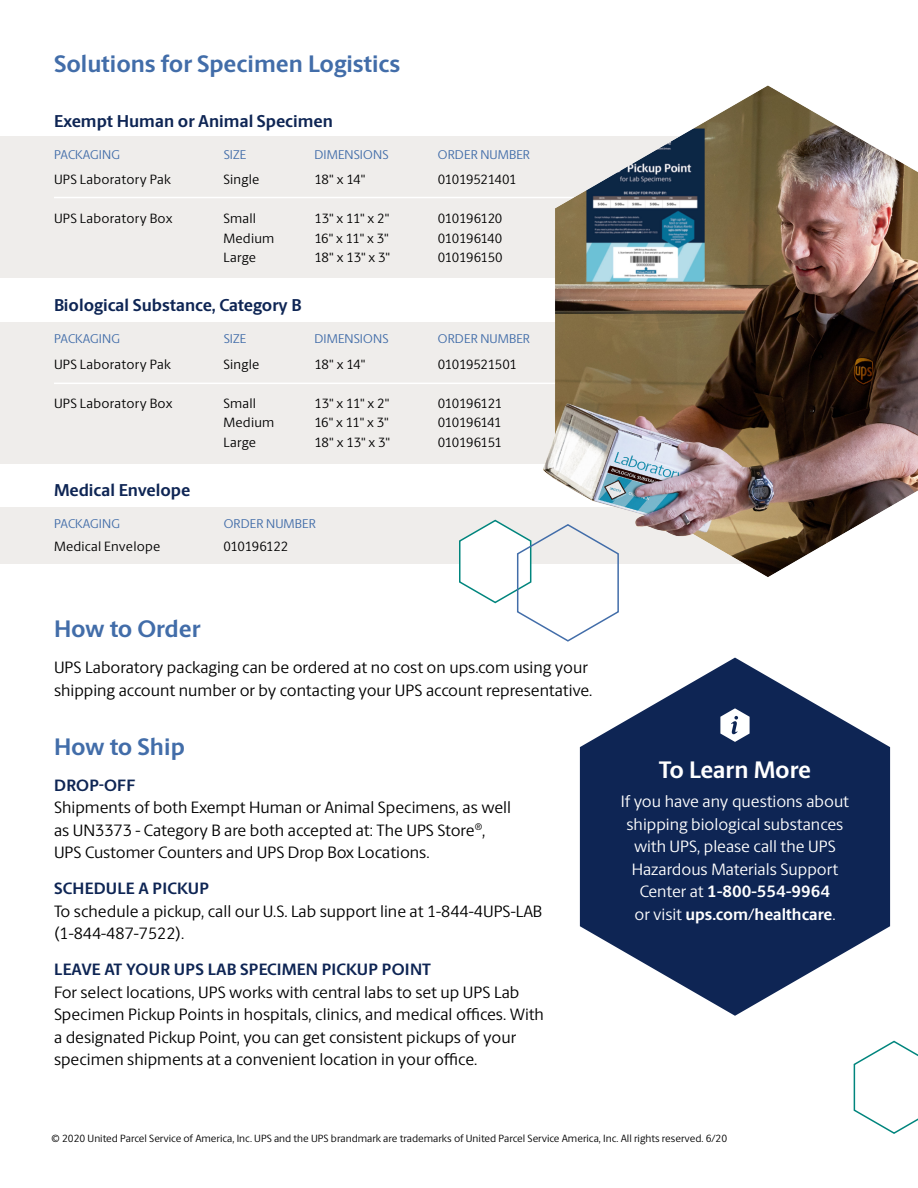
<style>
.page{position:relative;width:918px;height:1188px;background:#fff}
.page>*{position:absolute;margin:0;border:0;box-sizing:border-box;transform-origin:0 0}
.t1{font:700 24px "UPS Berlingske Sans";letter-spacing:-.005em;color:#426da9}
.t2{font:700 24px "UPS Berlingske Sans";letter-spacing:-.01em;color:#fff}
.t3{font:700 17.25px "UPS Berlingske Sans";color:#0e2554}
.t4{font:16.5px/22.5px "UPS Berlingske Sans";color:#000}
.t5{font:16.5px/22.5px "UPS Berlingske Sans";color:#fff;text-align:center}
.t6{font:700 16.5px "UPS Berlingske Sans";letter-spacing:.015em;color:#0e2554}
.t7{font:13.5px "UPS Berlingske Sans";letter-spacing:.005em;color:#000}
.t8{font:13.5px "UPS Berlingske Sans";letter-spacing:-.025em;color:#000}
.t9{font:13.5px "UPS Berlingske Sans";letter-spacing:-.035em;color:#000}
.t10{font:12.75px "UPS Berlingske Sans";letter-spacing:.01em;color:#426da9}
.t11{font:10.5px "UPS Berlingske Sans";color:#000}
.s1{font-weight:700}
</style>
<div class="page">
<svg style="left:580px;top:658px;width:310px;height:358px;fill:#0e2554"></svg>
<div style="left:0;top:136px;width:707px;height:142px;background:#efedeb"></div>
<hr style="left:54px;top:197px;width:522px;height:1px;background:#fff">
<div style="left:0;top:322px;width:664px;height:142px;background:#efedeb"></div>
<div style="left:0;top:507px;width:770px;height:56px;background:#efedeb"></div>
<svg style="left:853px;top:1040px;width:65px;height:94px"></svg>
<hr style="left:54px;top:383px;width:522px;height:1px;background:#fff">
<svg style="left:720px;top:708px;width:30px;height:34px"></svg>
<img style="left:543px;top:85px;width:375px;height:492px">
<svg style="left:458px;top:519px;width:162px;height:123px"></svg>
<p class="t1" style="left:54px;top:46px;width:348px">Solutions for Specimen Logistics</p>
<p class="t3" style="left:54px;top:108px;width:281px">Exempt Human or Animal Specimen</p>
<p class="t10" style="left:54px;top:146px;width:67px">PACKAGING</p>
<p class="t10" style="left:224px;top:146px;width:24px">SIZE</p>
<p class="t10" style="left:315px;top:146px;width:75px">DIMENSIONS</p>
<p class="t10" style="left:438px;top:146px;width:94px">ORDER NUMBER</p>
<p class="t7" style="left:54px;top:170px;width:118px">UPS Laboratory Pak</p>
<p class="t7" style="left:54px;top:209px;width:120px">UPS Laboratory Box</p>
<p class="t7" style="left:223px;top:170px;width:37px">Single</p>
<p class="t7" style="left:223px;top:209px;width:34px">Small</p>
<p class="t7" style="left:223px;top:229px;width:52px">Medium</p>
<p class="t7" style="left:223px;top:248px;width:34px">Large</p>
<p class="t3" style="left:54px;top:293px;width:249px">Biological Substance, Category B</p>
<p class="t7" style="left:314px;top:170px;width:52px">18" x 14"</p>
<p class="t7" style="left:314px;top:209px;width:77px">13" x 11" x 2"</p>
<p class="t7" style="left:314px;top:229px;width:76px">16" x 11" x 3"</p>
<p class="t7" style="left:314px;top:248px;width:77px">18" x 13" x 3"</p>
<p class="t8" style="left:438px;top:170px;width:80px">01019521401</p>
<p class="t8" style="left:438px;top:209px;width:66px">010196120</p>
<p class="t8" style="left:438px;top:229px;width:66px">010196140</p>
<p class="t8" style="left:438px;top:248px;width:67px">010196150</p>
<p class="t10" style="left:54px;top:330px;width:67px">PACKAGING</p>
<p class="t10" style="left:224px;top:330px;width:24px">SIZE</p>
<p class="t10" style="left:315px;top:330px;width:75px">DIMENSIONS</p>
<p class="t10" style="left:438px;top:330px;width:94px">ORDER NUMBER</p>
<p class="t7" style="left:54px;top:355px;width:118px">UPS Laboratory Pak</p>
<p class="t7" style="left:54px;top:394px;width:120px">UPS Laboratory Box</p>
<p class="t7" style="left:223px;top:355px;width:37px">Single</p>
<p class="t7" style="left:223px;top:394px;width:34px">Small</p>
<p class="t7" style="left:223px;top:413px;width:52px">Medium</p>
<p class="t7" style="left:223px;top:433px;width:34px">Large</p>
<p class="t7" style="left:314px;top:355px;width:52px">18" x 14"</p>
<p class="t7" style="left:314px;top:394px;width:77px">13" x 11" x 2"</p>
<p class="t7" style="left:314px;top:413px;width:76px">16" x 11" x 3"</p>
<p class="t7" style="left:314px;top:433px;width:77px">18" x 13" x 3"</p>
<p class="t8" style="left:438px;top:355px;width:81px">01019521501</p>
<p class="t8" style="left:438px;top:394px;width:66px">010196121</p>
<p class="t9" style="left:438px;top:413px;width:65px">010196141</p>
<p class="t8" style="left:438px;top:433px;width:66px">010196151</p>
<p class="t3" style="left:54px;top:477px;width:138px">Medical Envelope</p>
<p class="t10" style="left:54px;top:514px;width:67px">PACKAGING</p>
<p class="t10" style="left:224px;top:514px;width:94px">ORDER NUMBER</p>
<p class="t7" style="left:54px;top:537px;width:108px">Medical Envelope</p>
<p class="t8" style="left:223px;top:537px;width:66px">010196122</p>
<p class="t1" style="left:54px;top:611px;width:148px">How to Order</p>
<p class="t4" style="left:54px;top:656px;width:540px">UPS Laboratory packaging can be ordered at no cost on ups.com using your shipping account number or by contacting your UPS account representative.</p>
<p class="t1" style="left:54px;top:729px;width:132px">How to Ship</p>
<p class="t6" style="left:54px;top:773px;width:82px">DROP-OFF</p>
<p class="t4" style="left:54px;top:796px;width:459px">Shipments of both Exempt Human or Animal Specimens, as well as UN3373 - Category B are both accepted at: The UPS Store<sup>®</sup>,<br>UPS Customer Counters and UPS Drop Box Locations.</p>
<p class="t6" style="left:54px;top:876px;width:156px">SCHEDULE A PICKUP</p>
<p class="t4" style="left:54px;top:899px;width:490px">To schedule a pickup, call our U.S. Lab support line at 1-844-4UPS-LAB (1-844-487-7522).</p>
<p class="t6" style="left:54px;top:957px;width:378px">LEAVE AT YOUR UPS LAB SPECIMEN PICKUP POINT</p>
<p class="t4" style="left:54px;top:980px;width:492px">For select locations, UPS works with central labs to set up UPS Lab Specimen Pickup Points in hospitals, clinics, and medical offices. With a designated Pickup Point, you can get consistent pickups of your specimen shipments at a convenient location in your office.</p>
<p class="t2" style="left:659px;top:752px;width:154px">To Learn More</p>
<p class="t5" style="left:621px;top:790px;width:230px">If you have any questions about shipping biological substances with UPS, please call the UPS<br>Hazardous Materials Support<br>Center at <span class="s1">1-800-554-9964<br></span>or visit <span class="s1">ups.com/healthcare</span>.</p>
<p class="t11" style="left:52px;top:1131px;width:677px">© 2020 United Parcel Service of America, Inc. UPS and the UPS brandmark are trademarks of United Parcel Service America, Inc. All rights reserved. 6/20</p>
</div>
